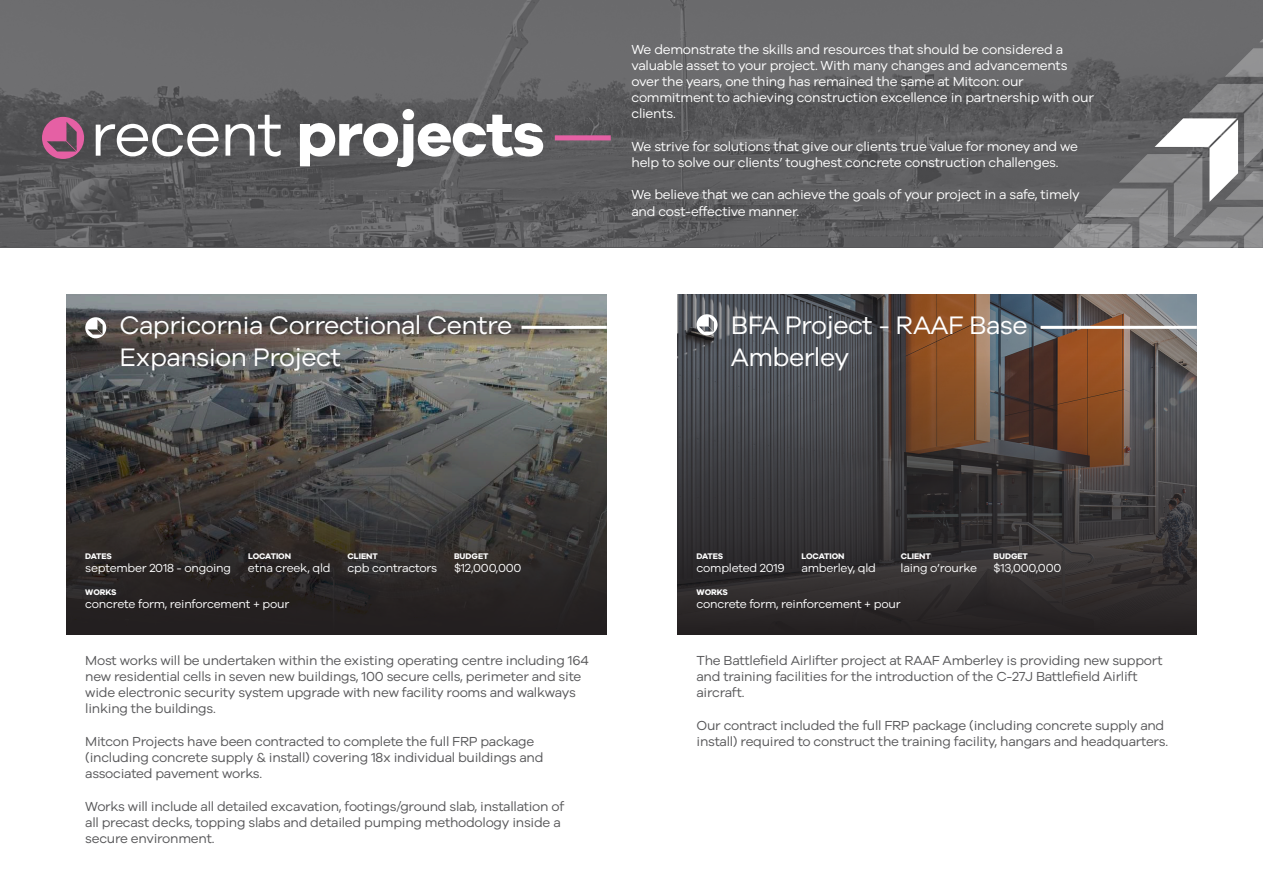
<style>
.page{position:relative;width:1263px;height:893px;background:#fff}
.page>*{position:absolute;margin:0;border:0;box-sizing:border-box;transform-origin:0 0}
.t1{font:700 63px "Galyon";letter-spacing:-.02em;color:#fff}
.t2{font:26.1px/31.3px "Galyon";letter-spacing:-.02em;color:#fff}
.t3{font:13.5px/16.2px "Galyon";letter-spacing:-.02em;color:#575759}
.t4{font:13.5px/16.2px "Galyon";letter-spacing:-.02em;color:#fff}
.t5{font:12px "Galyon";letter-spacing:-.02em;color:#fff}
.t6{font:700 8.4px "Galyon";letter-spacing:-.01em;color:#fff}
.s1{font-weight:400}
</style>
<div class="page">
<img style="left:0;top:0;width:1263px;height:247px">
<svg style="left:1258px;top:14px;width:5px;height:28px"></svg>
<svg style="left:1224px;top:48px;width:39px;height:29px"></svg>
<svg style="left:1048px;top:84px;width:215px;height:164px;background:#7d7d7e"></svg>
<svg style="left:42px;top:117px;width:42px;height:42px;background:#a3577f"></svg>
<div style="left:555px;top:135px;width:56px;height:5px;background:#e560a4"></div>
<img style="left:66px;top:294px;width:541px;height:62px">
<svg style="left:85px;top:317px;width:21px;height:21px"></svg>
<hr style="left:521px;top:326px;width:86px;height:3px;background:#fff">
<svg style="left:66px;top:356px;width:541px;height:278px;background:#403e3d"></svg>
<img style="left:677px;top:294px;width:520px;height:62px">
<svg style="left:696px;top:314px;width:22px;height:21px"></svg>
<hr style="left:1040px;top:326px;width:157px;height:3px;background:#fff">
<svg style="left:677px;top:356px;width:520px;height:278px;background:#413937"></svg>
<p class="t1" style="left:90px;top:95px;width:456px"><span class="s1">recent</span> projects</p>
<p class="t4" style="left:631px;top:40px;width:464px">We demonstrate the skills and resources that should be considered a valuable asset to your project. With many changes and advancements over the years, one thing has remained the same at Mitcon: our commitment to achieving construction excellence in partnership with our clients.</p>
<p class="t4" style="left:631px;top:137px;width:448px">We strive for solutions that give our clients true value for money and we help to solve our clients’ toughest concrete construction challenges.</p>
<p class="t4" style="left:631px;top:186px;width:450px">We believe that we can achieve the goals of your project in a safe, timely and cost-effective manner.</p>
<p class="t2" style="left:119px;top:307px;width:394px">Capricornia Correctional Centre<br>Expansion Project</p>
<p class="t2" style="left:731px;top:307px;width:299px">BFA Project - RAAF Base</p>
<p class="t2" style="left:731px;top:339px;width:120px">Amberley</p>
<p class="t6" style="left:85px;top:551px;width:28px">DATES</p>
<p class="t6" style="left:248px;top:551px;width:45px">LOCATION</p>
<p class="t6" style="left:348px;top:551px;width:32px">CLIENT</p>
<p class="t6" style="left:454px;top:551px;width:36px">BUDGET</p>
<p class="t6" style="left:696px;top:551px;width:28px">DATES</p>
<p class="t6" style="left:801px;top:551px;width:45px">LOCATION</p>
<p class="t6" style="left:901px;top:551px;width:32px">CLIENT</p>
<p class="t6" style="left:994px;top:551px;width:36px">BUDGET</p>
<p class="t5" style="left:85px;top:559px;width:147px">september 2018 - ongoing</p>
<p class="t5" style="left:248px;top:559px;width:84px">etna creek, qld</p>
<p class="t5" style="left:348px;top:559px;width:91px">cpb contractors</p>
<p class="t5" style="left:454px;top:559px;width:69px">$12,000,000</p>
<p class="t5" style="left:696px;top:559px;width:90px">completed 2019</p>
<p class="t5" style="left:801px;top:559px;width:76px">amberley, qld</p>
<p class="t5" style="left:901px;top:559px;width:78px">laing o’rourke</p>
<p class="t5" style="left:993px;top:559px;width:69px">$13,000,000</p>
<p class="t6" style="left:85px;top:587px;width:33px">WORKS</p>
<p class="t6" style="left:696px;top:587px;width:33px">WORKS</p>
<p class="t5" style="left:85px;top:595px;width:206px">concrete form, reinforcement + pour</p>
<p class="t5" style="left:696px;top:595px;width:206px">concrete form, reinforcement + pour</p>
<p class="t3" style="left:85px;top:651px;width:505px">Most works will be undertaken within the existing operating centre including 164 new residential cells in seven new buildings, 100 secure cells, perimeter and site wide electronic security system upgrade with new facility rooms and walkways linking the buildings.</p>
<p class="t3" style="left:85px;top:732px;width:460px">Mitcon Projects have been contracted to complete the full FRP package (including concrete supply &amp; install) covering 18x individual buildings and associated pavement works.</p>
<p class="t3" style="left:85px;top:796px;width:480px">Works will include all detailed excavation, footings/ground slab, installation of all precast decks, topping slabs and detailed pumping methodology inside a secure environment.</p>
<p class="t3" style="left:696px;top:651px;width:468px">The Battlefield Airlifter project at RAAF Amberley is providing new support and training facilities for the introduction of the C-27J Battlefield Airlift aircraft.</p>
<p class="t3" style="left:696px;top:715px;width:473px">Our contract included the full FRP package (including concrete supply and install) required to construct the training facility, hangars and headquarters.</p>
</div>
